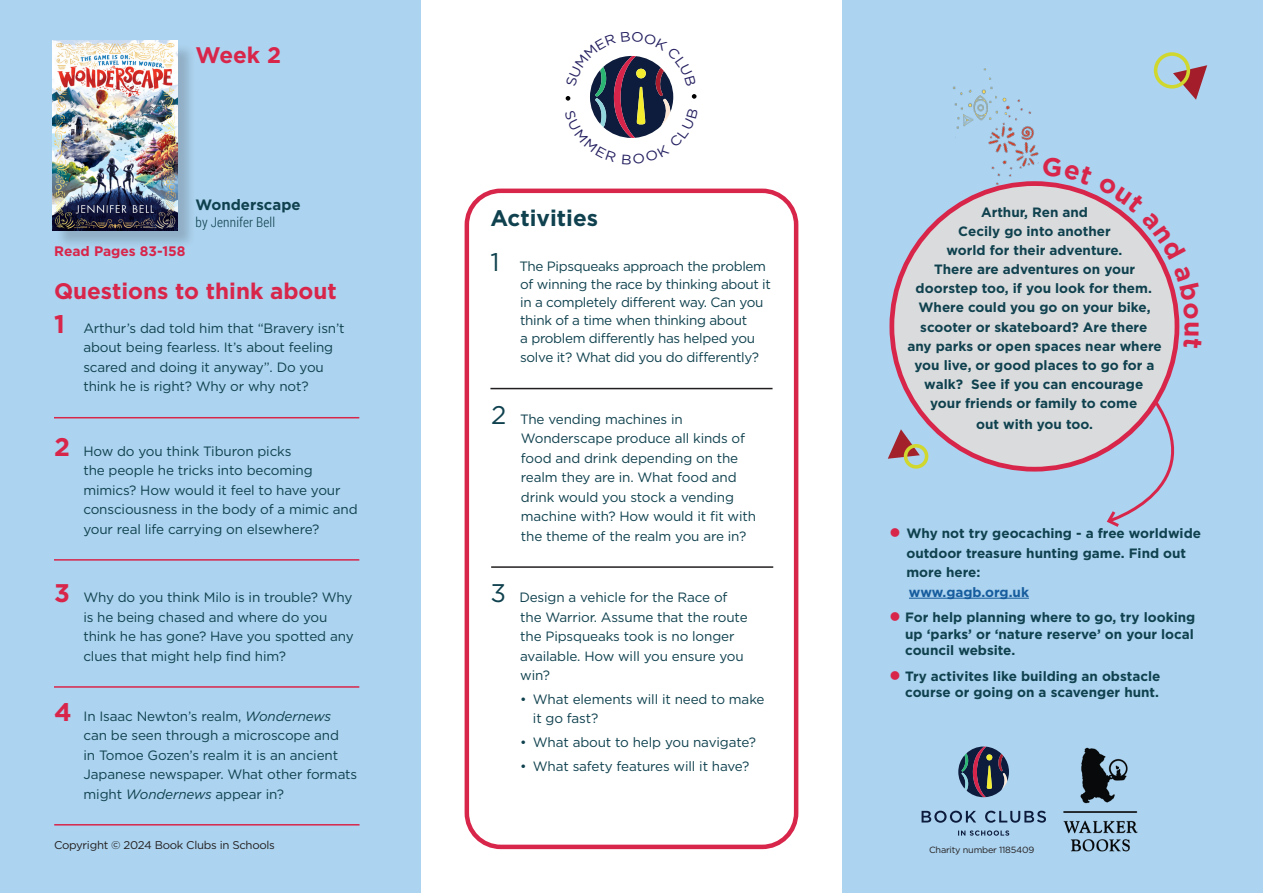
<style>
.page{position:relative;width:1263px;height:893px;background:#fff}
.page>*{position:absolute;margin:0;border:0;box-sizing:border-box;transform-origin:0 0}
.t1{font:700 22.5px "Gotham";color:#d8254a}
.t2{font:700 22.5px "Gotham";color:#0f414e}
.t3{font:700 15px "Gotham";color:#0f414e}
.t4{font:700 13.8px "Gotham";color:#d8254a}
.Paragraph_Style_Qs{font:13.5px/19.5px "Gotham";letter-spacing:-.01em;color:#0f414e}
.t5{font:700 13.5px/19.2px "Gotham";color:#0f414e;text-align:center}
.Paragraph_Style_1{font:13.5px/19.5px "Gotham";letter-spacing:-.02em;color:#0f414e}
.Paragraph_Style_2_end{font:13.5px/19.5px "Gotham";letter-spacing:-.01em;color:#0f414e}
.t6{font:700 13.5px "Gotham";color:#175d9e}
.t7{font:300 13.5px "Roboto Condensed";letter-spacing:.01em;color:#0f414e}
.t8{font:11.25px "Gotham";letter-spacing:-.025em;color:#231f20}
.t9{font:9px "Gotham";letter-spacing:-.025em;color:#231f20}
.s1{font-weight:700;font-size:25.5px;color:#d8254a}
.s2{font-style:italic}
.s3{font-size:25.5px}
.s4{color:#d8254a}
</style>
<div class="page">
<div style="left:465px;top:189px;width:333px;height:660px;border:4px solid #d8254a;border-radius:34px"></div>
<div style="left:0;top:0;width:421px;height:893px;background:#acd3ef"></div>
<div style="left:842px;top:0;width:421px;height:893px;background:#acd3ef"></div>
<hr style="left:490px;top:388px;width:282px;height:1px;background:#231f20">
<hr style="left:54px;top:417px;width:305px;height:1px;background:#d8254a">
<hr style="left:54px;top:686px;width:305px;height:2px;background:#d8254a">
<hr style="left:54px;top:559px;width:305px;height:2px;background:#d8254a">
<div style="left:892px;top:184px;width:285px;height:285px;background:#dadbdd;border-radius:50%"></div>
<hr style="left:909px;top:598px;width:120px;height:1px;background:#175d9e">
<svg style="left:1105px;top:396px;width:70px;height:131px"></svg>
<hr style="left:54px;top:824px;width:305px;height:1px;background:#d8254a">
<hr style="left:491px;top:566px;width:282px;height:2px;background:#231f20">
<svg style="left:958px;top:746px;width:51px;height:51px"></svg>
<svg style="left:921px;top:811px;width:55px;height:12px"></svg>
<svg style="left:985px;top:811px;width:56px;height:12px"></svg>
<svg style="left:958px;top:830px;width:51px;height:6px"></svg>
<img style="left:1041px;top:747px;width:97px;height:105px">
<div style="left:55px;top:43px;width:140px;height:206px;background:#231f20;opacity:.2"></div>
<img style="left:53px;top:41px;width:124px;height:190px">
<svg style="left:888px;top:429px;width:32px;height:30px"></svg>
<div style="left:904px;top:444px;width:24px;height:25px;border:4px solid #d0d72f;border-radius:50%"></div>
<svg style="left:1182px;top:65px;width:25px;height:35px"></svg>
<img style="left:1155px;top:54px;width:33px;height:33px;border-radius:16px">
<div style="left:1154px;top:52px;width:36px;height:37px;border:4px solid #d0d72f;border-radius:50%"></div>
<img style="left:967px;top:167px;width:75px;height:31px">
<img style="left:953px;top:68px;width:86px;height:99px">
<svg style="left:1042px;top:181px;width:138px;height:168px"></svg>
<svg style="left:565px;top:55px;width:132px;height:83px"></svg>
<p class="t1" style="left:196px;top:40px;width:87px">Week 2</p>
<p class="t4" style="left:54px;top:241px;width:133px">Read Pages 83-158</p>
<p class="t3" style="left:196px;top:195px;width:107px">Wonderscape</p>
<p class="t7" style="left:196px;top:212px;width:81px">by Jennifer Bell</p>
<p class="t1" style="left:54px;top:276px;width:284px">Questions to think about</p>
<p class="Paragraph_Style_Qs" style="left:83px;top:318px;width:263px;text-indent:-29px"><span class="s1">1</span> Arthur’s dad told him that “Bravery isn’t about being fearless. It’s about feeling scared and doing it anyway”. Do you think he is right? Why or why not?</p>
<p class="Paragraph_Style_Qs" style="left:83px;top:441px;width:276px;text-indent:-29px"><span class="s1">2</span> How do you think Tiburon picks<br>the people he tricks into becoming mimics? How would it feel to have your consciousness in the body of a mimic and your real life carrying on elsewhere?</p>
<p class="Paragraph_Style_Qs" style="left:83px;top:587px;width:272px;text-indent:-29px"><span class="s1">3</span> Why do you think Milo is in trouble? Why is he being chased and where do you think he has gone? Have you spotted any clues that might help find him?</p>
<p class="Paragraph_Style_Qs" style="left:84px;top:706px;width:275px;text-indent:-29px"><span class="s1">4</span> In Isaac Newton’s realm, <span class="s2">Wondernews </span>can be seen through a microscope and<br>in Tomoe Gozen’s realm it is an ancient Japanese newspaper. What other formats might <span class="s2">Wondernews</span> appear in?</p>
<p class="t8" style="left:54px;top:838px;width:222px">Copyright © 2024 Book Clubs in Schools</p>
<p class="t2" style="left:490px;top:203px;width:109px">Activities</p>
<p class="Paragraph_Style_1" style="left:520px;top:257px;width:252px;line-height:18px;text-indent:-30px"><span class="s3">1</span> The Pipsqueaks approach the problem of winning the race by thinking about it in a completely different way. Can you think of a time when thinking about<br>a problem differently has helped you</p>
<p class="Paragraph_Style_1" style="left:520px;top:347px;width:240px">solve it? What did you do differently?</p>
<p class="Paragraph_Style_1" style="left:521px;top:409px;width:237px;text-indent:-30px"><span class="s3">2</span> The vending machines in<br>Wonderscape produce all kinds of food and drink depending on the realm they are in. What food and drink would you stock a vending machine with? How would it fit with the theme of the realm you are in?</p>
<p class="Paragraph_Style_2_end" style="left:520px;top:587px;width:229px;text-indent:-30px"><span class="s3">3</span> Design a vehicle for the Race of the Warrior. Assume that the route the Pipsqueaks took is no longer available. How will you ensure you win?</p>
<p class="Paragraph_Style_1" style="left:533px;top:689px;width:233px;text-indent:-13px">• What elements will it need to make it go fast?</p>
<p class="Paragraph_Style_1" style="left:520px;top:732px;width:237px">• What about to help you navigate?</p>
<p class="Paragraph_Style_1" style="left:520px;top:756px;width:231px">• What safety features will it have?</p>
<p class="t5" style="left:916px;top:202px;width:238px">Arthur, Ren and<br>Cecily go into another<br>world for their adventure.<br>There are adventures on your doorstep too, if you look for them.</p>
<p class="t5" style="left:907px;top:298px;width:256px">Where could you go on your bike, scooter or skateboard? Are there any parks or open spaces near where you live, or good places to go for a walk? See if you can encourage<br>your friends or family to come</p>
<p class="t5" style="left:976px;top:415px;width:118px">out with you too.</p>
<p class="t5" style="left:906px;top:524px;width:296px;text-align:left;text-indent:-17px"><span class="s4">●</span> Why not try geocaching - a free worldwide outdoor treasure hunting game. Find out more here:</p>
<p class="t6" style="left:909px;top:583px;width:122px">www.gagb.org.uk</p>
<p class="t5" style="left:905px;top:609px;width:292px;line-height:16.5px;text-align:justify;text-indent:-16px"><span class="s4">●</span> For help planning where to go, try looking up ‘parks’ or ‘nature reserve’ on your local council website.</p>
<p class="t5" style="left:889px;top:668px;width:272px;line-height:16.5px;text-align:right"><span class="s4">●</span> Try activites like building an obstacle course or going on a scavenger hunt.</p>
<p class="t9" style="left:929px;top:844px;width:107px">Charity number 1185409</p>
</div>
